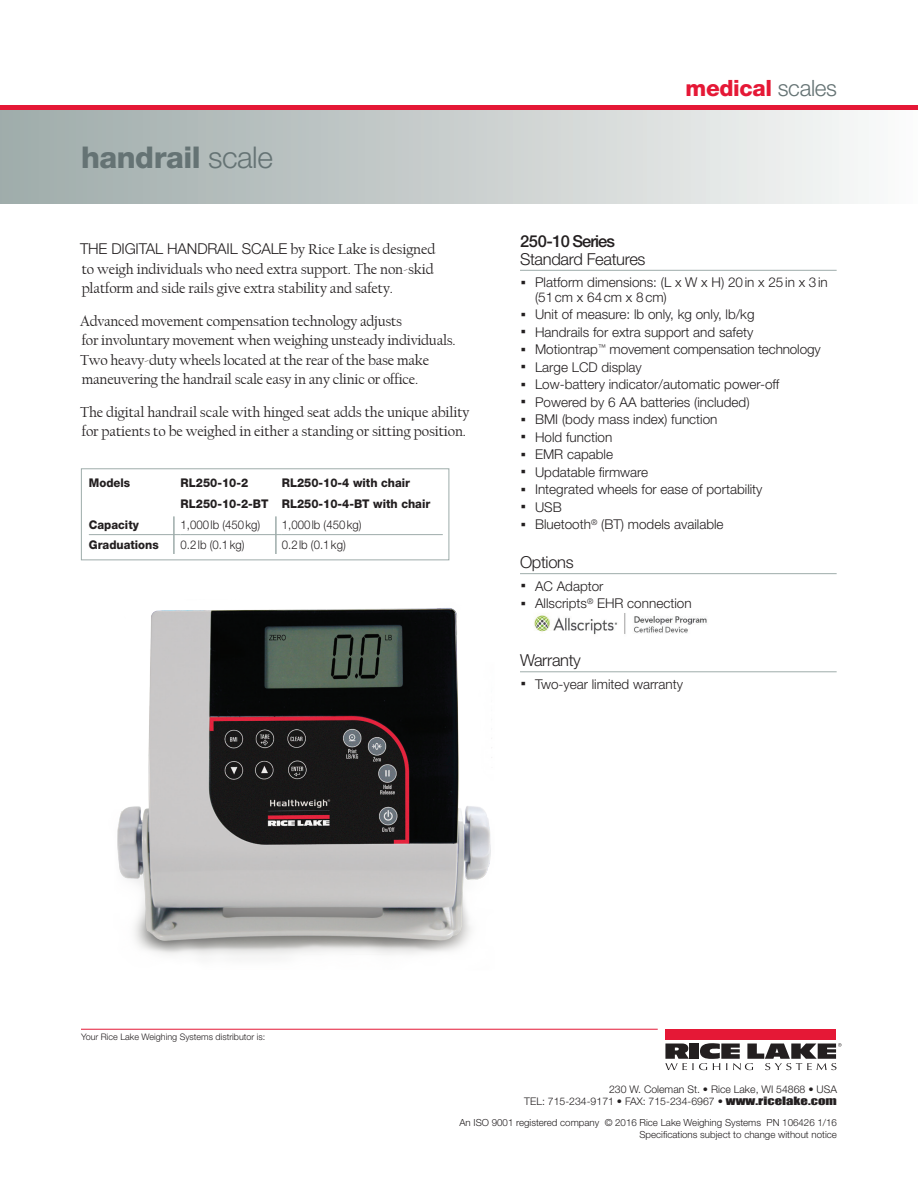
<style>
.page{position:relative;width:918px;height:1188px;background:#fff}
.page>*{position:absolute;margin:0;border:0;box-sizing:border-box;transform-origin:0 0}
.t1{font:800 30px "Helvetica Neue LT Std";letter-spacing:-.015em;color:#657374}
.t2{font:800 22.5px "Helvetica Neue LT Std";letter-spacing:-.015em;color:#e51836}
.MS_Features_Head{font:300 16.5px/17.2px "Helvetica Neue LT Std";letter-spacing:-.02em;color:#231f20}
.MS_Body_Copy{font:15px/19.5px "Californian FB";letter-spacing:-.015em;color:#231f20}
.MS_Body_Copy_First_P{font:15px/19.5px "Californian FB";letter-spacing:-.01em;color:#231f20;text-align:justify}
.Features_Bullet{font:300 13.5px/14.2px "Helvetica Neue LT Std";color:#231f20}
.MS_Shipping_Info{font:300 13.5px "Helvetica Neue LT Std";color:#231f20}
.t3{font:800 12px "Helvetica Neue LT Std";color:#231f20;scale:.95 1}
.t4{font:300 12px "Helvetica Neue LT Std";color:#231f20;scale:.95 1}
.t5{font:300 10.5px "Helvetica Neue LT Std";color:#231f20}
.t6{font:300 9.75px "Helvetica Neue LT Std";color:#231f20}
.t7{font:300 9px "Helvetica Neue LT Std";color:#231f20}
.s1{font-weight:300}
.s2{font-family:"Helvetica Neue LT Std";font-weight:300}
.s3{font-weight:300;color:#657374}
.s4{font-weight:500}
.s5{font-family:"Impact";font-weight:400}
</style>
<div class="page">
<div style="left:0;top:106px;width:918px;height:97px;background:linear-gradient(to right,#9da9a8,#f9f9f8)"></div>
<div style="left:0;top:105px;width:918px;height:5px;background:#e51836"></div>
<hr style="left:81px;top:1029px;width:577px;height:1px;background:#e51836">
<div style="left:665px;top:1029px;width:171px;height:11px;background:#e51836"></div>
<svg style="left:665px;top:1043px;width:177px;height:27px"></svg>
<img style="left:117px;top:608px;width:419px;height:348px">
<img style="left:534px;top:611px;width:173px;height:31px">
<hr style="left:520px;top:270px;width:317px;height:1px;background:#9eacaa">
<hr style="left:520px;top:573px;width:317px;height:1px;background:#9eacaa">
<hr style="left:520px;top:671px;width:317px;height:1px;background:#9eacaa">
<div style="left:81px;top:468px;width:368px;height:92px;border:1px solid #9eacaa"></div>
<hr style="left:89px;top:534px;width:92px;height:1px;background:#9eacaa">
<hr style="left:181px;top:534px;width:101px;height:1px;background:#9eacaa">
<hr style="left:282px;top:534px;width:161px;height:1px;background:#9eacaa">
<hr style="left:173px;top:516px;width:2px;height:38px;background:#9eacaa">
<hr style="left:275px;top:516px;width:2px;height:38px;background:#9eacaa">
<svg style="left:522px;top:608px;width:14px;height:3px"></svg>
<svg style="left:522px;top:682px;width:14px;height:9px"></svg>
<p class="t1" style="left:81px;top:140px;width:193px">handrail <span class="s1">scale</span></p>
<p class="MS_Body_Copy_First_P" style="left:80px;top:240px;width:357px"><span class="s2">THE DIGITAL HANDRAIL SCALE</span> by Rice Lake is designed to weigh individuals who need extra support. The non-skid platform and side rails give extra stability and safety.</p>
<p class="MS_Body_Copy" style="left:80px;top:311px;width:377px">Advanced movement compensation technology adjusts<br>for involuntary movement when weighing unsteady individuals.<br>Two heavy-duty wheels located at the rear of the base make maneuvering the handrail scale easy in any clinic or office.</p>
<p class="MS_Body_Copy" style="left:80px;top:402px;width:391px">The digital handrail scale with hinged seat adds the unique ability for patients to be weighed in either a standing or sitting position.</p>
<p class="t3" style="left:89px;top:476px;width:45px">Models</p>
<p class="t3" style="left:181px;top:476px;width:73px">RL250-10-2</p>
<p class="t3" style="left:282px;top:476px;width:136px">RL250-10-4 with chair</p>
<p class="t3" style="left:181px;top:497px;width:94px">RL250-10-2-BT</p>
<p class="t3" style="left:282px;top:497px;width:158px">RL250-10-4-BT with chair</p>
<p class="t3" style="left:89px;top:517px;width:54px">Capacity</p>
<p class="t4" style="left:181px;top:517px;width:85px">1,000lb (450kg)</p>
<p class="t4" style="left:282px;top:517px;width:85px">1,000lb (450kg)</p>
<p class="t3" style="left:89px;top:538px;width:75px">Graduations</p>
<p class="t4" style="left:181px;top:538px;width:69px">0.2lb (0.1kg)</p>
<p class="t4" style="left:282px;top:538px;width:69px">0.2lb (0.1kg)</p>
<h2 class="t2" style="left:686px;top:75px;width:153px">medical <span class="s3">scales</span></h2>
<p class="MS_Features_Head" style="left:520px;top:232px;width:127px"><span class="s4">250-10 Series<br></span>Standard Features</p>
<p class="Features_Bullet" style="left:535px;top:275px;width:294px">Platform dimensions: (L x W x H) 20in x 25in x 3in (51cm x 64cm x 8cm)</p>
<p class="Features_Bullet" style="left:535px;top:307px;width:221px">Unit of measure: lb only, kg only, lb/kg</p>
<p class="Features_Bullet" style="left:535px;top:324px;width:220px">Handrails for extra support and safety</p>
<p class="Features_Bullet" style="left:535px;top:342px;width:287px">Motiontrap<sup>™</sup> movement compensation technology</p>
<p class="Features_Bullet" style="left:535px;top:359px;width:108px">Large LCD display</p>
<p class="Features_Bullet" style="left:535px;top:377px;width:246px">Low-battery indicator/automatic power-off</p>
<p class="Features_Bullet" style="left:535px;top:394px;width:216px">Powered by 6 AA batteries (included)</p>
<p class="Features_Bullet" style="left:535px;top:412px;width:184px">BMI (body mass index) function</p>
<p class="Features_Bullet" style="left:535px;top:429px;width:79px">Hold function</p>
<p class="Features_Bullet" style="left:535px;top:447px;width:80px">EMR capable</p>
<p class="Features_Bullet" style="left:535px;top:464px;width:115px">Updatable firmware</p>
<p class="Features_Bullet" style="left:535px;top:482px;width:229px">Integrated wheels for ease of portability</p>
<p class="Features_Bullet" style="left:535px;top:499px;width:28px">USB</p>
<p class="Features_Bullet" style="left:535px;top:517px;width:190px">Bluetooth<sup>®</sup> (BT) models available</p>
<p class="MS_Features_Head" style="left:520px;top:553px;width:55px">Options</p>
<p class="Features_Bullet" style="left:535px;top:579px;width:70px">AC Adaptor</p>
<p class="Features_Bullet" style="left:535px;top:596px;width:158px">Allscripts<sup>®</sup> EHR connection</p>
<p class="MS_Features_Head" style="left:520px;top:651px;width:62px">Warranty</p>
<p class="MS_Shipping_Info" style="left:535px;top:676px;width:150px">Two-year limited warranty</p>
<p class="t7" style="left:81px;top:1031px;width:186px">Your Rice Lake Weighing Systems distributor is:</p>
<p class="t5" style="left:609px;top:1083px;width:229px">230 W. Coleman St. • Rice Lake, WI 54868 • USA</p>
<p class="t5" style="left:524px;top:1095px;width:314px">TEL: 715-234-9171 • FAX: 715-234-6967 • <span class="s5">www.ricelake.com</span></p>
<p class="t6" style="left:459px;top:1117px;width:379px">An ISO 9001 registered company © 2016 Rice Lake Weighing Systems PN 106426 1/16</p>
<p class="t6" style="left:639px;top:1129px;width:199px">Specifications subject to change without notice</p>
</div>
